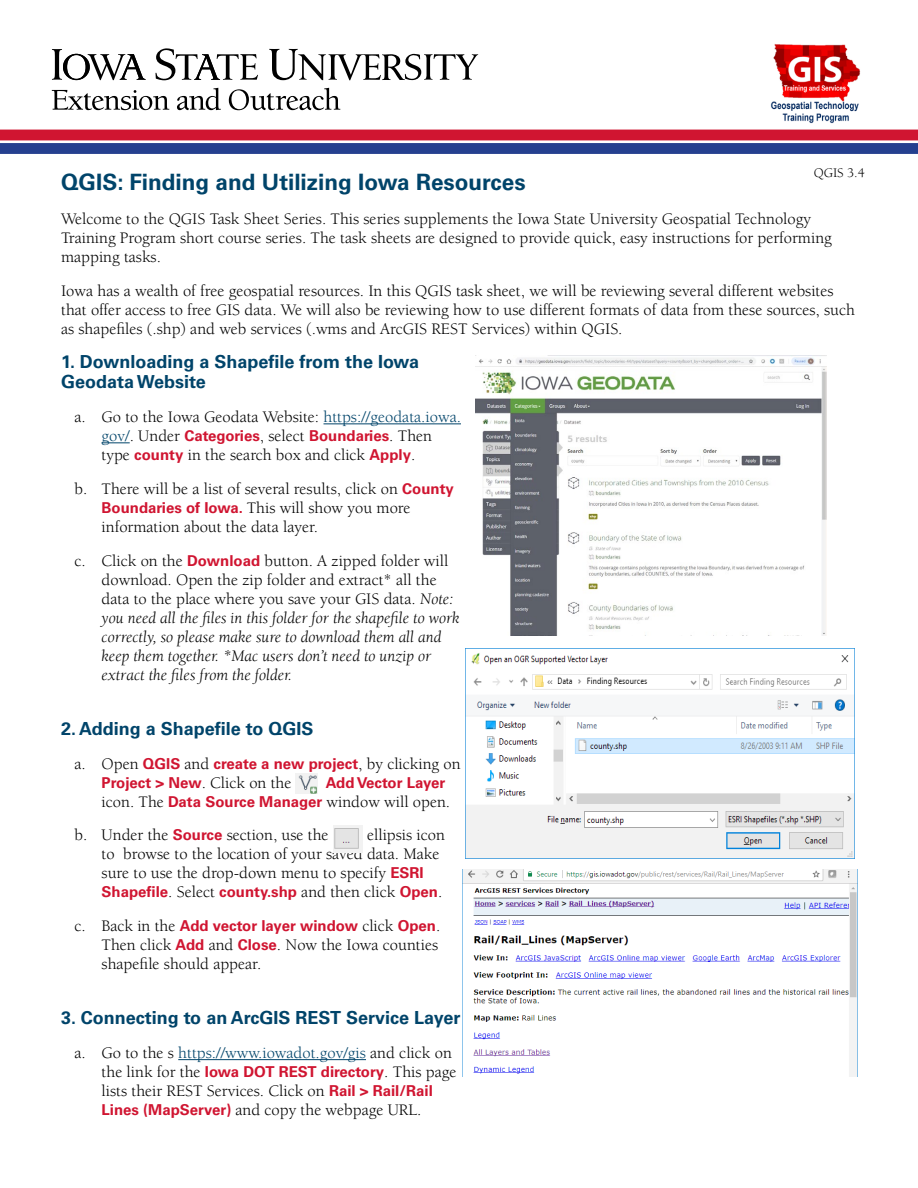
<style>
.page{position:relative;width:918px;height:1188px;background:#fff}
.page>*{position:absolute;margin:0;border:0;box-sizing:border-box;transform-origin:0 0}
.t1{font:700 22.5px "Univers LT Std";color:#00446a}
.t2{font:700 18px/20.7px "Univers LT Std";color:#00446a}
.t3{font:16.5px/19px "Berkeley Std";color:#000}
.t4{font:italic 16.5px/18.9px "Berkeley Std";color:#000}
.t5{font:700 15px "Univers LT Std";color:#d01531}
.t6{font:13.5px "Berkeley Std";color:#000}
.s1{color:#00446a}
.s2{font-family:"Berkeley Std";font-weight:400;font-size:16.5px;color:#00446a}
.s3{font-family:"Berkeley Std";font-weight:400;font-size:16.5px;color:#000}
.s4{font-family:"Univers LT Std";font-weight:700;font-size:15px;color:#d01531}
.s5{font-style:normal}
.s6{font-family:"Univers LT Std";font-weight:700;font-style:normal;font-size:15px;color:#d01531}
</style>
<div class="page">
<div style="left:0;top:143px;width:918px;height:11px;background:#25408f"></div>
<div style="left:0;top:130px;width:918px;height:10px;background:#d01531"></div>
<img style="left:770px;top:44px;width:91px;height:80px">
<svg style="left:52px;top:49px;width:94px;height:31px"></svg>
<svg style="left:155px;top:48px;width:103px;height:33px"></svg>
<svg style="left:269px;top:49px;width:209px;height:32px"></svg>
<svg style="left:52px;top:90px;width:117px;height:20px"></svg>
<svg style="left:177px;top:88px;width:44px;height:22px"></svg>
<svg style="left:229px;top:88px;width:111px;height:22px"></svg>
<hr style="left:324px;top:423px;width:137px;height:1px;background:#00446a">
<svg style="left:102px;top:442px;width:28px;height:1px"></svg>
<hr style="left:178px;top:1059px;width:188px;height:1px;background:#00446a">
<img style="left:466px;top:649px;width:389px;height:209px">
<img style="left:463px;top:869px;width:395px;height:208px">
<img style="left:476px;top:357px;width:350px;height:279px">
<img style="left:296px;top:773px;width:22px;height:21px">
<img style="left:333px;top:826px;width:29px;height:27px">
<p class="t6" style="left:814px;top:166px;width:53px">QGIS 3.4</p>
<h1 class="t1" style="left:61px;top:169px;width:466px">QGIS: Finding and Utilizing Iowa Resources</h1>
<p class="t3" style="left:61px;top:210px;width:772px">Welcome to the QGIS Task Sheet Series. This series supplements the Iowa State University Geospatial Technology<br>Training Program short course series. The task sheets are designed to provide quick, easy instructions for performing mapping tasks.</p>
<p class="t3" style="left:61px;top:282px;width:795px">Iowa has a wealth of free geospatial resources. In this QGIS task sheet, we will be reviewing several different websites that offer access to free GIS data. We will also be reviewing how to use different formats of data from these sources, such as shapefiles (.shp) and web services (.wms and ArcGIS REST Services) within QGIS.</p>
<p class="t2" style="left:61px;top:351px;width:360px">1. Downloading a Shapefile from the Iowa<br>Geodata Website</p>
<p class="t3" style="left:75px;top:408px;width:388px">a. Go to the Iowa Geodata Website: <span class="s1">https://geodata.iowa.</span></p>
<p class="t5" style="left:102px;top:427px;width:332px"><span class="s2">gov/</span><span class="s3">. Under</span> Categories<span class="s3">, select</span> Boundaries<span class="s3">. Then</span></p>
<p class="t3" style="left:75px;top:438px;width:381px;line-height:33.9px;text-indent:27px">type <span class="s4">county</span> in the search box and click <span class="s4">Apply</span>.<br>b. There will be a list of several results, click on <span class="s4">County</span></p>
<p class="t3" style="left:102px;top:499px;width:310px"><span class="s4">Boundaries of Iowa.</span> This will show you more information about the data layer.</p>
<p class="t4" style="left:102px;top:552px;width:359px;text-indent:-27px"><span class="s5">c. Click on the</span> <span class="s6">Download</span> <span class="s5">button. A zipped folder will download. Open the zip folder and extract* all the data to the place where you save your GIS data.</span> Note: you need all the files in this folder for the shapefile to work correctly, so please make sure to download them all and keep them together. *Mac users don’t need to unzip or extract the files from the folder.</p>
<p class="t2" style="left:61px;top:718px;width:254px">2. Adding a Shapefile to QGIS</p>
<p class="t3" style="left:75px;top:754px;width:388px">a. Open <span class="s4">QGIS</span> and <span class="s4">create a new project</span>, by clicking on</p>
<p class="t5" style="left:102px;top:773px;width:191px">Project &gt; New<span class="s3">. Click on the</span></p>
<p class="t5" style="left:326px;top:773px;width:121px">Add Vector Layer</p>
<p class="t3" style="left:75px;top:785px;width:377px;line-height:33.9px;text-indent:27px">icon. The <span class="s4">Data Source Manager</span> window will open. b. Under the <span class="s4">Source</span> section, use the</p>
<p class="t3" style="left:102px;top:826px;width:345px;text-indent:266px">ellipsis icon to browse to the location of your saved data. Make sure to use the drop-down menu to specify <span class="s4">ESRI</span></p>
<p class="t5" style="left:102px;top:883px;width:342px">Shapefile<span class="s3">. Select</span> county.shp <span class="s3">and then click</span> Open<span class="s3">.</span></p>
<p class="t5" style="left:75px;top:917px;width:367px"><span class="s3">c. Back in the</span> Add vector layer window <span class="s3">click</span> Open<span class="s3">.</span></p>
<p class="t3" style="left:102px;top:936px;width:338px">Then click <span class="s4">Add</span> and <span class="s4">Close</span>. Now the Iowa counties shapefile should appear.</p>
<p class="t2" style="left:61px;top:1007px;width:401px">3. Connecting to an ArcGIS REST Service Layer</p>
<p class="t3" style="left:102px;top:1044px;width:356px;text-indent:-27px">a. Go to the s <span class="s1">https://www.iowadot.gov/gis</span> and click on the link for the <span class="s4">Iowa DOT REST directory</span>. This page lists their REST Services. Click on <span class="s4">Rail &gt; Rail/Rail Lines (MapServer)</span> and copy the webpage URL.</p>
</div>
